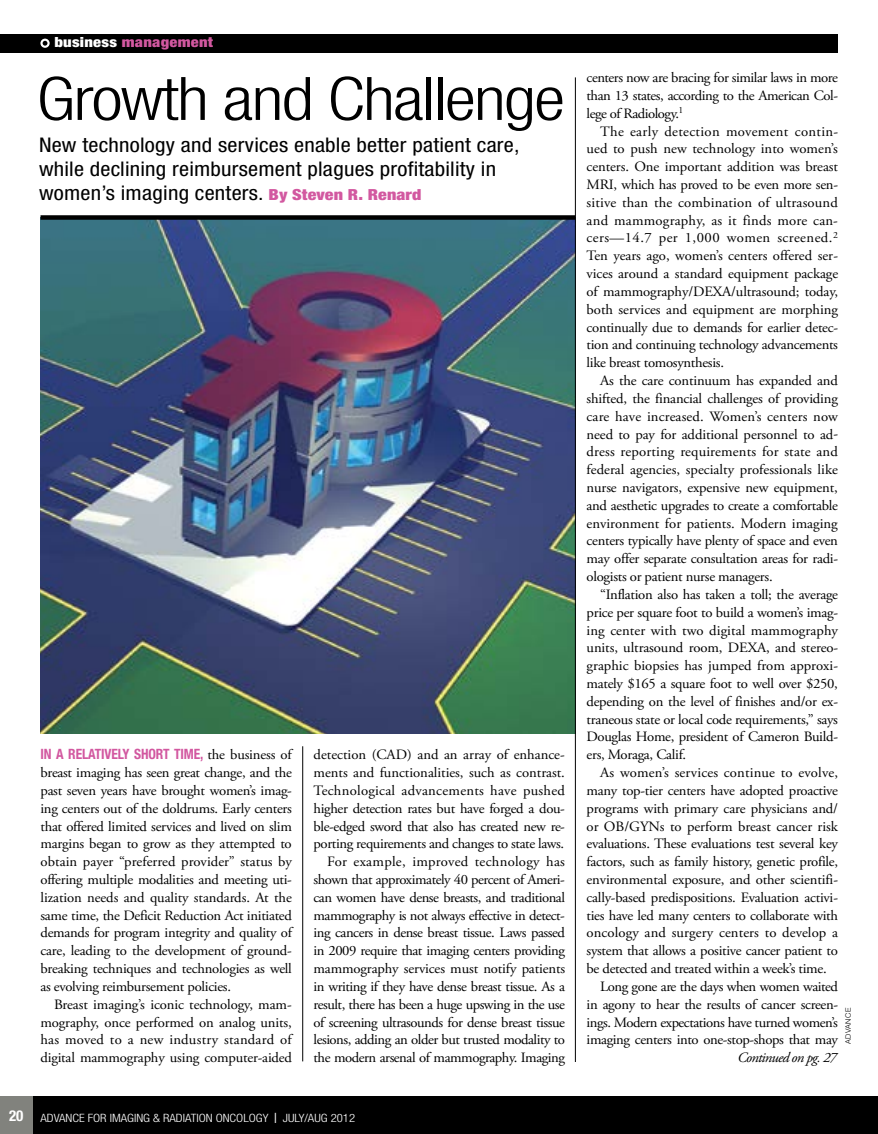
<style>
.page{position:relative;width:878px;height:1134px;background:#fff}
.page>*{position:absolute;margin:0;border:0;box-sizing:border-box;transform-origin:0 0}
.t1{font:300 condensed 60px "Helvetica Neue";letter-spacing:-.025em;color:#000;scale:1.2 1}
.t2{font:condensed 20.25px/24px "Helvetica Neue";letter-spacing:.01em;color:#000;scale:1.11 1}
.t3{font:14.25px/17.9px "Adobe Garamond Pro";letter-spacing:-.02em;color:#000;text-align:justify}
.t4{font:700 condensed 14.25px "Helvetica Neue";letter-spacing:-.01em;color:#d258a0;scale:.95 1}
.t5{font:14.25px "Adobe Garamond Pro";letter-spacing:.005em;color:#000}
.t6{font:14.25px "Adobe Garamond Pro";letter-spacing:.01em;color:#000}
.t7{font:italic 14.25px "Adobe Garamond Pro";letter-spacing:-.05em;color:#000}
.t8{font:900 condensed 14.1px "Helvetica Neue";letter-spacing:.015em;color:#d258a0;scale:1.18 1}
.t9{font:300 condensed 11.55px "Helvetica Neue";color:#fff;scale:1.11 1}
.t10{font:300 7.5px "Helvetica Neue";color:#000}
.s1{color:#fff}
.s2{font-weight:900;font-size:15.3px;color:#d258a0}
.s3{font-family:"Adobe Garamond Pro";font-weight:400;font-stretch:normal;color:#000}
.s4{font-weight:700;font-size:15px}
.s5{font-size:14.25px}
</style>
<div class="page">
<div style="left:0;top:34px;width:837px;height:19px;background:#000"></div>
<div style="left:40px;top:39px;width:10px;height:9px;border:2px solid #fff;border-radius:50%"></div>
<img style="left:40px;top:220px;width:535px;height:513px">
<hr style="left:302px;top:746px;width:1px;height:315px;background:#000">
<div style="left:40px;top:215px;width:535px;height:5px;background:#000"></div>
<hr style="left:575px;top:77px;width:1px;height:985px;background:#000">
<div style="left:0;top:1096px;width:878px;height:38px;background:#000"></div>
<div style="left:0;top:1096px;width:32px;height:38px;background:#81827d"></div>
<p class="t8" style="left:54px;top:34px;width:136px"><span class="s1">business</span> management</p>
<h1 class="t1" style="left:37px;top:64px;width:442px">GROWTH AND CHALLENGE</h1>
<h2 class="t2" style="left:39px;top:133px;width:434px">New technology and services enable better patient care, while declining reimbursement plagues profitability in women’s imaging centers. <span class="s2">By Steven R. Renard</span></h2>
<p class="t4" style="left:40px;top:746px;width:266px">IN A RELATIVELY SHORT TIME, <span class="s3">the business of</span></p>
<p class="t3" style="left:40px;top:764px;width:253px">breast imaging has seen great change, and the past seven years have brought women’s imag&shy;ing centers out of the doldrums. Early centers that offered limited services and lived on slim margins began to grow as they attempted to obtain payer “preferred provider” status by offering multiple modalities and meeting uti&shy;lization needs and quality standards. At the same time, the Deficit Reduction Act initiated demands for program integrity and quality of care, leading to the development of ground&shy;breaking techniques and technologies as well as evolving reimbursement policies.</p>
<p class="t3" style="left:40px;top:996px;width:253px;text-indent:14px">Breast imaging’s iconic technology, mam&shy;mography, once performed on analog units, has moved to a new industry standard of digital mammography using computer-aided</p>
<p class="t3" style="left:313px;top:746px;width:253px;text-align:right">detection (CAD) and an array of enhance&shy;ments and functionalities, such as contrast.<br>Technological advancements have pushed higher detection rates but have forged a dou&shy;ble-edged sword that also has created new re&shy;porting requirements and changes to state laws.<br>For example, improved technology has shown that approximately 40 percent of Ameri&shy;can women have dense breasts, and traditional mammography is not always effective in detect&shy;ing cancers in dense breast tissue. Laws passed in 2009 require that imaging centers providing mammography services must notify patients in writing if they have dense breast tissue. As a result, there has been a huge upswing in the use of screening ultrasounds for dense breast tissue lesions, adding an older but trusted modality to the modern arsenal of mammography. Imaging</p>
<p class="t9" style="left:9px;top:1111px;width:313px"><span class="s4">20</span> ADVANCE FOR IMAGING &amp; RADIATION ONCOLOGY <span class="s5">I</span> JULY/AUG 2012</p>
<p class="t3" style="left:586px;top:69px;width:253px">centers now are bracing for similar laws in more than 13 states, according to the American Col&shy;lege of Radiology.<sup>1</sup></p>
<p class="t3" style="left:586px;top:123px;width:253px;text-indent:14px">The early detection movement contin&shy;ued to push new technology into women’s centers. One important addition was breast MRI, which has proved to be even more sen&shy;sitive than the combination of ultrasound and mammography, as it finds more can&shy;cers—14.7 per 1,000 women screened.<sup>2<br></sup>Ten years ago, women’s centers offered ser&shy;vices around a standard equipment package of mammography/DEXA/ultrasound; today, both services and equipment are morphing continually due to demands for earlier detec&shy;tion and continuing technology advancements like breast tomosynthesis.</p>
<p class="t3" style="left:586px;top:372px;width:253px;text-indent:14px">As the care continuum has expanded and shifted, the financial challenges of providing care have increased. Women’s centers now need to pay for additional personnel to ad&shy;dress reporting requirements for state and federal agencies, specialty professionals like nurse navigators, expensive new equipment, and aesthetic upgrades to create a comfortable environment for patients. Modern imaging centers typically have plenty of space and even may offer separate consultation areas for radi&shy;ologists or patient nurse managers.</p>
<p class="t3" style="left:586px;top:586px;width:253px;text-indent:14px">“Inflation also has taken a toll; the average price per square foot to build a women’s imag&shy;ing center with two digital mammography units, ultrasound room, DEXA, and stereo&shy;graphic biopsies has jumped from approxi&shy;mately $165 a square foot to well over $250, depending on the level of finishes and/or ex&shy;traneous state or local code requirements,” says Douglas Home, president of Cameron Build&shy;ers, Moraga, Calif.</p>
<p class="t6" style="left:600px;top:764px;width:239px">As women’s services continue to evolve,</p>
<p class="t3" style="left:586px;top:782px;width:253px">many top-tier centers have adopted proactive</p>
<p class="t3" style="left:586px;top:800px;width:253px">programs with primary care physicians and/</p>
<p class="t3" style="left:586px;top:818px;width:253px">or OB/GYNs to perform breast cancer risk</p>
<p class="t3" style="left:586px;top:835px;width:253px">evaluations. These evaluations test several key</p>
<p class="t3" style="left:586px;top:853px;width:253px">factors, such as family history, genetic profile,</p>
<p class="t3" style="left:586px;top:871px;width:253px">environmental exposure, and other scientifi-</p>
<p class="t3" style="left:586px;top:889px;width:253px">cally-based predispositions. Evaluation activi-</p>
<p class="t3" style="left:586px;top:907px;width:253px">ties have led many centers to collaborate with</p>
<p class="t5" style="left:586px;top:924px;width:253px">oncology and surgery centers to develop a</p>
<p class="t3" style="left:586px;top:942px;width:253px">system that allows a positive cancer patient to</p>
<p class="t3" style="left:586px;top:960px;width:242px">be detected and treated within a week’s time.</p>
<p class="t3" style="left:600px;top:978px;width:239px">Long gone are the days when women waited</p>
<p class="t3" style="left:586px;top:996px;width:253px">in agony to hear the results of cancer screen-</p>
<p class="t3" style="left:586px;top:1014px;width:253px">ings. Modern expectations have turned women’s</p>
<p class="t3" style="left:586px;top:1031px;width:253px">imaging centers into one-stop-shops that may</p>
<p class="t10" style="left:843px;top:1044px;width:37px;rotate:-90deg">advance</p>
<p class="t7" style="left:737px;top:1049px;width:101px">Continued on pg. 27</p>
</div>
